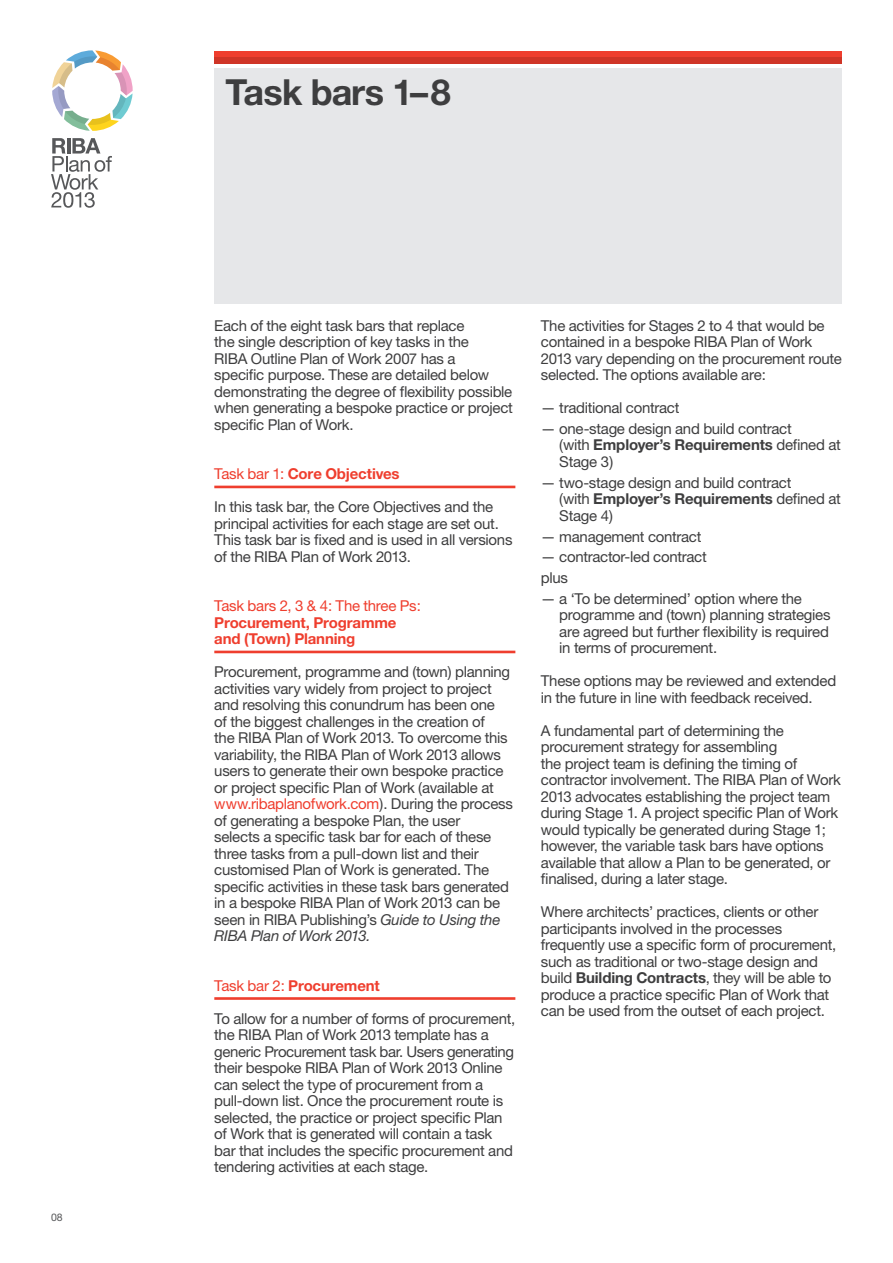
<style>
.page{position:relative;width:893px;height:1263px;background:#fff}
.page>*{position:absolute;margin:0;border:0;box-sizing:border-box;transform-origin:0 0}
.t1{font:700 36px "Helvetica Neue";letter-spacing:-.025em;color:#3e3e3f}
.t2{font:15px/16.5px "Helvetica Neue";letter-spacing:-.02em;color:#3e3e3f}
.t3{font:700 15px/16.5px "Helvetica Neue";letter-spacing:-.01em;color:#ef3e2e}
.t4{font:10.5px "Helvetica Neue";color:#57585a}
.s1{font-weight:400}
.s2{color:#ef3e2e}
.s3{font-style:italic}
.s4{font-weight:700}
</style>
<div class="page">
<svg style="left:52px;top:50px;width:81px;height:81px"></svg>
<svg style="left:51px;top:138px;width:61px;height:70px"></svg>
<div style="left:214px;top:68px;width:628px;height:235px;background:#e6e7e9"></div>
<hr style="left:214px;top:486px;width:301px;height:2px;background:#ef3e2e">
<hr style="left:214px;top:651px;width:301px;height:2px;background:#ef3e2e">
<hr style="left:214px;top:997px;width:301px;height:3px;background:#ef3e2e">
<div style="left:214px;top:51px;width:628px;height:13px;background:#ef3e2e"></div>
<div style="left:214px;top:57px;width:628px;height:7px;background:#cf3527"></div>
<p class="t4" style="left:51px;top:1211px;width:13px">08</p>
<p class="t1" style="left:225px;top:70px;width:227px">Task bars 1–8</p>
<p class="t2" style="left:214px;top:317px;width:300px">Each of the eight task bars that replace<br>the single description of key tasks in the<br>RIBA Outline Plan of Work 2007 has a<br>specific purpose. These are detailed below demonstrating the degree of flexibility possible when generating a bespoke practice or project specific Plan of Work.</p>
<p class="t3" style="left:214px;top:465px;width:187px"><span class="s1">Task bar 1:</span> Core Objectives</p>
<p class="t2" style="left:214px;top:498px;width:300px">In this task bar, the Core Objectives and the principal activities for each stage are set out.<br>This task bar is fixed and is used in all versions of the RIBA Plan of Work 2013.</p>
<p class="t3" style="left:214px;top:597px;width:208px"><span class="s1">Task bars 2, 3 &amp; 4: The three Ps:<br></span>Procurement, Programme and (Town) Planning</p>
<p class="t2" style="left:214px;top:663px;width:300px">Procurement, programme and (town) planning activities vary widely from project to project and resolving this conundrum has been one<br>of the biggest challenges in the creation of<br>the RIBA Plan of Work 2013. To overcome this variability, the RIBA Plan of Work 2013 allows users to generate their own bespoke practice or project specific Plan of Work (available at <span class="s2">www.ribaplanofwork.com</span>). During the process of generating a bespoke Plan, the user<br>selects a specific task bar for each of these three tasks from a pull-down list and their customised Plan of Work is generated. The specific activities in these task bars generated in a bespoke RIBA Plan of Work 2013 can be seen in RIBA Publishing’s <span class="s3">Guide to Using the RIBA Plan of Work 2013.</span></p>
<p class="t3" style="left:214px;top:977px;width:167px"><span class="s1">Task bar 2:</span> Procurement</p>
<p class="t2" style="left:214px;top:1010px;width:302px">To allow for a number of forms of procurement, the RIBA Plan of Work 2013 template has a generic Procurement task bar. Users generating their bespoke RIBA Plan of Work 2013 Online can select the type of procurement from a pull-down list. Once the procurement route is selected, the practice or project specific Plan of Work that is generated will contain a task bar that includes the specific procurement and tendering activities at each stage.</p>
<p class="t2" style="left:541px;top:317px;width:302px">The activities for Stages 2 to 4 that would be contained in a bespoke RIBA Plan of Work 2013 vary depending on the procurement route selected. The options available are:</p>
<p class="t2" style="left:541px;top:399px;width:140px">— traditional contract</p>
<p class="t2" style="left:559px;top:420px;width:283px;text-indent:-18px">— one-stage design and build contract<br>(with <span class="s4">Employer’s Requirements</span> defined at<br>Stage 3)</p>
<p class="t2" style="left:559px;top:474px;width:283px;text-indent:-18px">— two-stage design and build contract<br>(with <span class="s4">Employer’s Requirements</span> defined at<br>Stage 4)</p>
<p class="t2" style="left:541px;top:528px;width:162px">— management contract</p>
<p class="t2" style="left:541px;top:548px;width:167px">— contractor-led contract</p>
<p class="t2" style="left:541px;top:569px;width:29px">plus</p>
<p class="t2" style="left:559px;top:590px;width:273px;text-indent:-18px">— a ‘To be determined’ option where the programme and (town) planning strategies are agreed but further flexibility is required in terms of procurement.</p>
<p class="t2" style="left:541px;top:672px;width:297px">These options may be reviewed and extended in the future in line with feedback received.</p>
<p class="t2" style="left:541px;top:722px;width:302px">A fundamental part of determining the procurement strategy for assembling<br>the project team is defining the timing of contractor involvement. The RIBA Plan of Work 2013 advocates establishing the project team during Stage 1. A project specific Plan of Work would typically be generated during Stage 1; however, the variable task bars have options available that allow a Plan to be generated, or finalised, during a later stage.</p>
<p class="t2" style="left:541px;top:903px;width:297px">Where architects’ practices, clients or other participants involved in the processes frequently use a specific form of procurement, such as traditional or two-stage design and build <span class="s4">Building Contracts</span>, they will be able to produce a practice specific Plan of Work that can be used from the outset of each project.</p>
</div>
